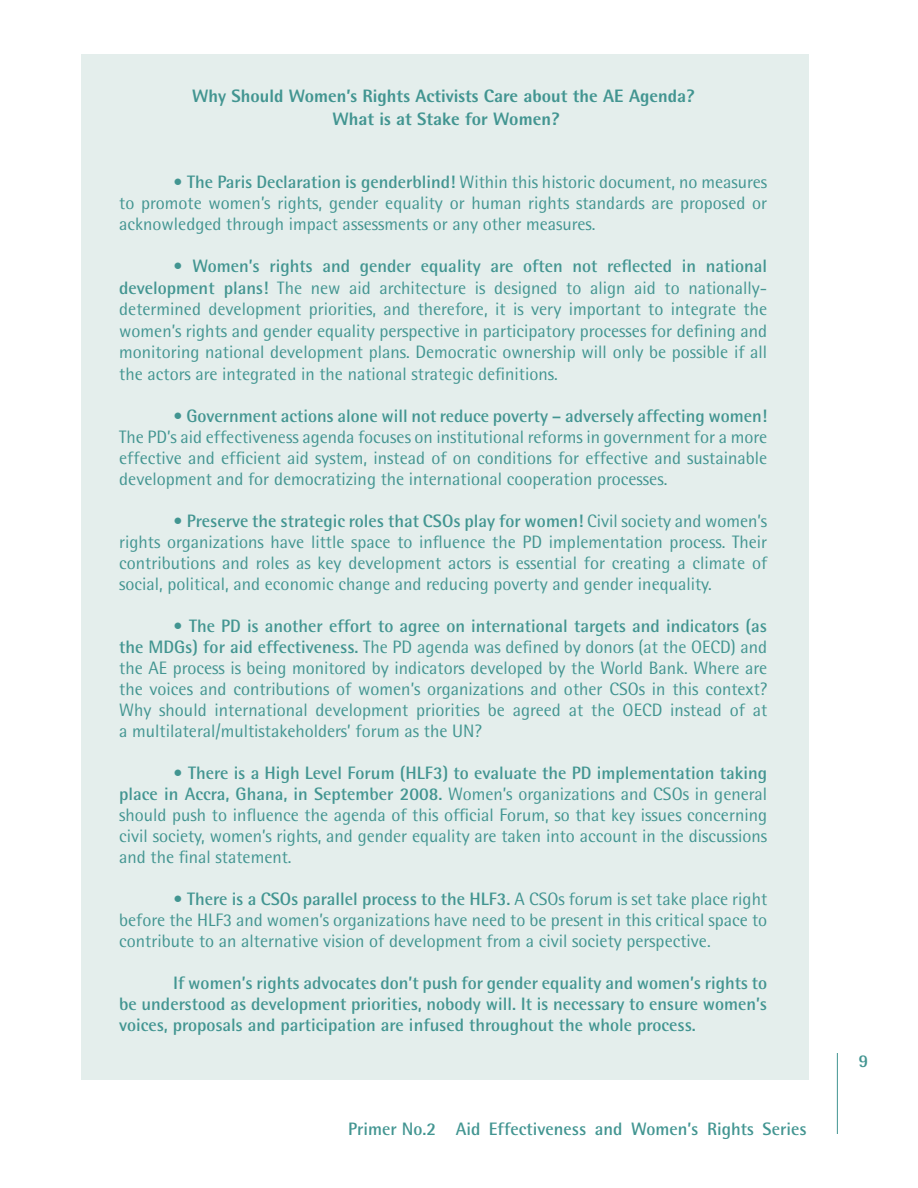
<style>
.page{position:relative;width:918px;height:1188px;background:#fff}
.page>*{position:absolute;margin:0;border:0;box-sizing:border-box;transform-origin:0 0}
.t1{font:18px/21px "Rotis Semi Sans";color:#429591;text-align:justify}
.t2{font:700 18px/21px "Rotis Semi Sans";color:#429591;text-align:justify}
.t3{font:800 18px/22.5px "Rotis Semi Sans";color:#429591;text-align:center}
.s1{font-weight:700}
</style>
<div class="page">
<hr style="left:837px;top:1053px;width:1px;height:81px;background:#429591">
<div style="left:81px;top:54px;width:727px;height:1026px;background:#e4eeec"></div>
<p class="t3" style="left:192px;top:85px;width:504px">Why Should Women’s Rights Activists Care about the AE Agenda?<br>What is at Stake for Women?</p>
<p class="t1" style="left:119px;top:171px;width:650px;text-indent:54px"><span class="s1">• The Paris Declaration is genderblind!</span> Within this historic document, no measures to promote women’s rights, gender equality or human rights standards are proposed or acknowledged through impact assessments or any other measures.</p>
<p class="t1" style="left:119px;top:255px;width:650px;line-height:21.6px;text-indent:54px"><span class="s1">• Women’s rights and gender equality are often not reflected in national development plans!</span> The new aid architecture is designed to align aid to nationally&shy;determined development priorities, and therefore, it is very important to integrate the women’s rights and gender equality perspective in participatory processes for defining and monitoring national development plans. Democratic ownership will only be possible if all the actors are integrated in the national strategic definitions.</p>
<p class="t2" style="left:173px;top:405px;width:595px">• Government actions alone will not reduce poverty – adversely affecting women!</p>
<p class="t1" style="left:119px;top:426px;width:650px">The PD’s aid effectiveness agenda focuses on institutional reforms in government for a more effective and efficient aid system, instead of on conditions for effective and sustainable development and for democratizing the international cooperation processes.</p>
<p class="t1" style="left:119px;top:510px;width:650px;text-indent:54px"><span class="s1">• Preserve the strategic roles that CSOs play for women!</span> Civil society and women’s rights organizations have little space to influence the PD implementation process. Their contributions and roles as key development actors is essential for creating a climate of social, political, and economic change and reducing poverty and gender inequality.</p>
<p class="t1" style="left:119px;top:615px;width:650px;text-indent:54px"><span class="s1">• The PD is another effort to agree on international targets and indicators (as the MDGs) for aid effectiveness.</span> The PD agenda was defined by donors (at the OECD) and the AE process is being monitored by indicators developed by the World Bank. Where are the voices and contributions of women’s organizations and other CSOs in this context?<br>Why should international development priorities be agreed at the OECD instead of at a multilateral/multistakeholders’ forum as the UN?</p>
<p class="t1" style="left:119px;top:762px;width:650px;text-indent:54px"><span class="s1">• There is a High Level Forum (HLF3) to evaluate the PD implementation taking place in Accra, Ghana, in September 2008.</span> Women’s organizations and CSOs in general should push to influence the agenda of this official Forum, so that key issues concerning civil society, women’s rights, and gender equality are taken into account in the discussions and the final statement.</p>
<p class="t1" style="left:119px;top:888px;width:650px;text-indent:54px"><span class="s1">• There is a CSOs parallel process to the HLF3.</span> A CSOs forum is set take place right before the HLF3 and women’s organizations have need to be present in this critical space to contribute to an alternative vision of development from a civil society perspective.</p>
<p class="t2" style="left:119px;top:972px;width:650px;text-indent:54px">If women’s rights advocates don’t push for gender equality and women’s rights to be understood as development priorities, nobody will. It is necessary to ensure women’s voices, proposals and participation are infused throughout the whole process.</p>
<p class="t2" style="left:348px;top:1118px;width:460px">Primer No.2 Aid Effectiveness and Women’s Rights Series</p>
<p class="t2" style="left:859px;top:1050px;width:11px">9</p>
</div>
